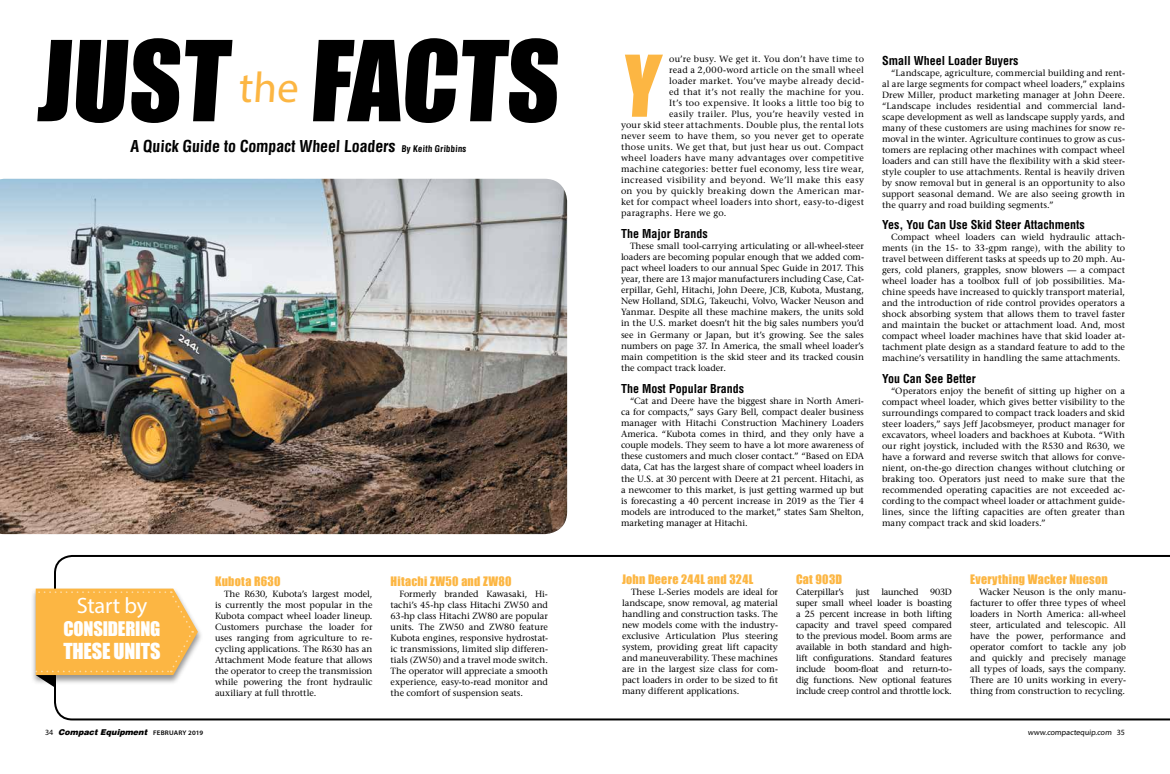
<style>
.page{position:relative;width:1170px;height:774px;background:#fff}
.page>*{position:absolute;margin:0;border:0;box-sizing:border-box;transform-origin:0 0}
.t1{font:102.9px "Impact";color:#000}
.t2{font:78.6px "Impact";color:#fcb643}
.t3{font:43.1px "Myriad Pro";color:#fcb643}
.t4{font:22.3px "Myriad Pro";letter-spacing:-.01em;color:#fff}
.t5{font:20.2px "Impact";letter-spacing:-.01em;color:#fff}
.t6{font:18.5px "Impact";letter-spacing:-.01em;color:#fff}
.t7{font:700 condensed 16px "Helvetica";color:#000}
.t8{font:700 condensed 12px "Helvetica";color:#000}
.t9{font:12px "Impact";letter-spacing:.025em;color:#fcb643}
.t10{font:9px/11px "Stone Serif";letter-spacing:.015em;color:#000;text-align:justify}
.t11{font:9px "Stone Serif";letter-spacing:.035em;color:#000}
.t12{font:9px "Stone Serif";letter-spacing:-.015em;color:#000}
.t13{font:9px "Stone Serif";letter-spacing:-.03em;color:#000}
.t14{font:italic 900 8px "Swiss 721 BT";color:#000}
.t15{font:8px "Myriad Pro";color:#000}
.s1{font-size:9px}
.s2{font-family:"Myriad Pro";font-weight:400;font-style:normal}
.s3{font-family:"Myriad Pro";font-weight:600;font-style:normal;font-size:6.7px}
</style>
<div class="page">
<img style="left:0;top:179px;width:567px;height:355px">
<svg style="left:54px;top:555px;width:1116px;height:165px"></svg>
<div style="left:30px;top:588px;width:173px;height:97px;background:#000;opacity:.42"></div>
<svg style="left:30px;top:589px;width:168px;height:99px;background:#f4bf66"></svg>
<h1 class="t1" style="left:36px;top:1px;width:203px">JUST</h1>
<h3 class="t3" style="left:238px;top:61px;width:65px">the</h3>
<h1 class="t1" style="left:309px;top:1px;width:261px">FACTS</h1>
<h3 class="t7" style="left:130px;top:136px;width:338px">A Quick Guide to Compact Wheel Loaders <span class="s1">By Keith Gribbins</span></h3>
<h3 class="t4" style="left:77px;top:592px;width:72px">Start by</h3>
<h3 class="t6" style="left:64px;top:614px;width:98px">CONSIDERING</h3>
<h3 class="t5" style="left:63px;top:635px;width:99px">THESE UNITS</h3>
<h3 class="t9" style="left:215px;top:572px;width:67px">Kubota R630</h3>
<p class="t10" style="left:215px;top:588px;width:159px;text-indent:9px">The R630, Kubota’s largest model, is currently the most popular in the Kubota compact wheel loader lineup.<br>Customers purchase the loader for uses ranging from agriculture to re&shy;cycling applications. The R630 has an Attachment Mode feature that allows the operator to creep the transmission while powering the front hydraulic auxiliary at full throttle.</p>
<p class="t14" style="left:45px;top:728px;width:160px"><span class="s2">3 4</span> CompactEquipment <span class="s3">F E B R U A R Y 2 0 1 9</span></p>
<h3 class="t9" style="left:390px;top:572px;width:123px">Hitachi ZW50 and ZW80</h3>
<p class="t10" style="left:390px;top:588px;width:159px;text-indent:9px">Formerly branded Kawasaki, Hi&shy;tachi’s 45-hp class Hitachi ZW50 and 63-hp class Hitachi ZW80 are popular units. The ZW50 and ZW80 feature Kubota engines, responsive hydrostat&shy;ic transmissions, limited slip differen&shy;tials (ZW50) and a travel mode switch.<br>The operator will appreciate a smooth experience, easy-to-read monitor and the comfort of suspension seats.</p>
<h2 class="t2" style="left:621px;top:25px;width:47px">Y</h2>
<p class="t10" style="left:669px;top:53px;width:196px">ou’re busy. We get it. You don’t have time to</p>
<p class="t10" style="left:669px;top:64px;width:196px">read a 2,000-word article on the small wheel</p>
<p class="t10" style="left:669px;top:75px;width:196px">loader market. You’ve maybe already decid-</p>
<p class="t10" style="left:669px;top:86px;width:196px">ed that it’s not really the machine for you.</p>
<p class="t10" style="left:669px;top:97px;width:196px">It’s too expensive. It looks a little too big to</p>
<p class="t10" style="left:669px;top:108px;width:196px">easily trailer. Plus, you’re heavily vested in</p>
<p class="t10" style="left:621px;top:119px;width:244px">your skid steer attachments. Double plus, the rental lots</p>
<p class="t10" style="left:621px;top:130px;width:245px">never seem to have them, so you never get to operate</p>
<p class="t10" style="left:621px;top:141px;width:244px">those units. We get that, but just hear us out. Compact</p>
<p class="t10" style="left:621px;top:152px;width:245px">wheel loaders have many advantages over competitive</p>
<p class="t10" style="left:621px;top:163px;width:245px">machine categories: better fuel economy, less tire wear,</p>
<p class="t11" style="left:621px;top:174px;width:245px">increased visibility and beyond. We’ll make this easy</p>
<p class="t10" style="left:621px;top:185px;width:244px">on you by quickly breaking down the American mar-</p>
<p class="t10" style="left:621px;top:196px;width:245px">ket for compact wheel loaders into short, easy-to-digest</p>
<p class="t10" style="left:621px;top:207px;width:107px">paragraphs. Here we go.</p>
<h3 class="t8" style="left:621px;top:226px;width:88px">The Major Brands</h3>
<p class="t10" style="left:621px;top:240px;width:245px;text-indent:9px">These small tool-carrying articulating or all-wheel-steer loaders are becoming popular enough that we added com&shy;pact wheel loaders to our annual Spec Guide in 2017. This year, there are 13 major manufacturers including Case, Cat&shy;erpillar, Gehl, Hitachi, John Deere, JCB, Kubota, Mustang, New Holland, SDLG, Takeuchi, Volvo, Wacker Neuson and Yanmar. Despite all these machine makers, the units sold in the U.S. market doesn’t hit the big sales numbers you’d see in Germany or Japan, but it’s growing. See the sales numbers on page 37. In America, the small wheel loader’s main competition is the skid steer and its tracked cousin the compact track loader.</p>
<h3 class="t8" style="left:621px;top:381px;width:124px">The Most Popular Brands</h3>
<p class="t10" style="left:621px;top:395px;width:245px;text-indent:9px">“Cat and Deere have the biggest share in North Ameri&shy;ca for compacts,” says Gary Bell, compact dealer business manager with Hitachi Construction Machinery Loaders America. “Kubota comes in third, and they only have a couple models. They seem to have a lot more awareness of these customers and much closer contact.” “Based on EDA data, Cat has the largest share of compact wheel loaders in the U.S. at 30 percent with Deere at 21 percent. Hitachi, as a newcomer to this market, is just getting warmed up but is forecasting a 40 percent increase in 2019 as the Tier 4 models are introduced to the market,” states Sam Shelton, marketing manager at Hitachi.</p>
<h3 class="t8" style="left:882px;top:53px;width:138px">Small Wheel Loader Buyers</h3>
<p class="t10" style="left:882px;top:67px;width:245px;text-indent:9px">“Landscape, agriculture, commercial building and rent&shy;al are large segments for compact wheel loaders,” explains Drew Miller, product marketing manager at John Deere. “Landscape includes residential and commercial land&shy;scape development as well as landscape supply yards, and many of these customers are using machines for snow re&shy;moval in the winter. Agriculture continues to grow as cus&shy;tomers are replacing other machines with compact wheel loaders and can still have the flexibility with a skid steer&shy;style coupler to use attachments. Rental is heavily driven by snow removal but in general is an opportunity to also support seasonal demand. We are also seeing growth in the quarry and road building segments.”</p>
<h3 class="t8" style="left:882px;top:218px;width:204px">Yes, You Can Use Skid Steer Attachments</h3>
<p class="t10" style="left:882px;top:232px;width:245px;text-indent:9px">Compact wheel loaders can wield hydraulic attach&shy;ments (in the 15- to 33-gpm range), with the ability to travel between different tasks at speeds up to 20 mph. Au&shy;gers, cold planers, grapples, snow blowers — a compact wheel loader has a toolbox full of job possibilities. Ma&shy;chine speeds have increased to quickly transport material, and the introduction of ride control provides operators a shock absorbing system that allows them to travel faster and maintain the bucket or attachment load. And, most compact wheel loader machines have that skid loader at&shy;tachment plate design as a standard feature to add to the machine’s versatility in handling the same attachments.</p>
<h3 class="t8" style="left:882px;top:371px;width:95px">You Can See Better</h3>
<p class="t10" style="left:882px;top:386px;width:245px;text-indent:9px">“Operators enjoy the benefit of sitting up higher on a compact wheel loader, which gives better visibility to the surroundings compared to compact track loaders and skid steer loaders,” says Jeff Jacobsmeyer, product manager for excavators, wheel loaders and backhoes at Kubota. “With our right joystick, included with the R530 and R630, we have a forward and reverse switch that allows for conve&shy;nient, on-the-go direction changes without clutching or braking too. Operators just need to make sure that the recommended operating capacities are not exceeded ac&shy;cording to the compact wheel loader or attachment guide&shy;lines, since the lifting capacities are often greater than many compact track and skid loaders.”</p>
<h3 class="t9" style="left:622px;top:570px;width:133px">John Deere 244L and 324L</h3>
<p class="t10" style="left:622px;top:586px;width:158px;text-indent:9px">These L-Series models are ideal for landscape, snow removal, ag material handling and construction tasks. The new models come with the industry&shy;exclusive Articulation Plus steering system, providing great lift capacity and maneuverability. These machines are in the largest size class for com&shy;pact loaders in order to be sized to fit many different applications.</p>
<h3 class="t9" style="left:796px;top:570px;width:48px">Cat 903D</h3>
<p class="t12" style="left:796px;top:586px;width:49px">Caterpillar’s</p>
<p class="t10" style="left:855px;top:586px;width:16px">just</p>
<p class="t13" style="left:881px;top:586px;width:39px">launched</p>
<p class="t10" style="left:796px;top:586px;width:158px;text-indent:134px">903D super small wheel loader is boasting a 25 percent increase in both lifting capacity and travel speed compared to the previous model. Boom arms are available in both standard and high&shy;lift configurations. Standard features include boom-float and return-to&shy;dig functions. New optional features include creep control and throttle lock.</p>
<h3 class="t9" style="left:970px;top:570px;width:139px">Everything Wacker Nueson</h3>
<p class="t10" style="left:970px;top:586px;width:158px;text-indent:9px">Wacker Neuson is the only manu&shy;facturer to offer three types of wheel loaders in North America: all-wheel steer, articulated and telescopic. All have the power, performance and operator comfort to tackle any job and quickly and precisely manage all types of loads, says the company.<br>There are 10 units working in every&shy;thing from construction to recycling.</p>
<p class="t15" style="left:1028px;top:727px;width:99px">www.compactequip.com 35</p>
</div>
